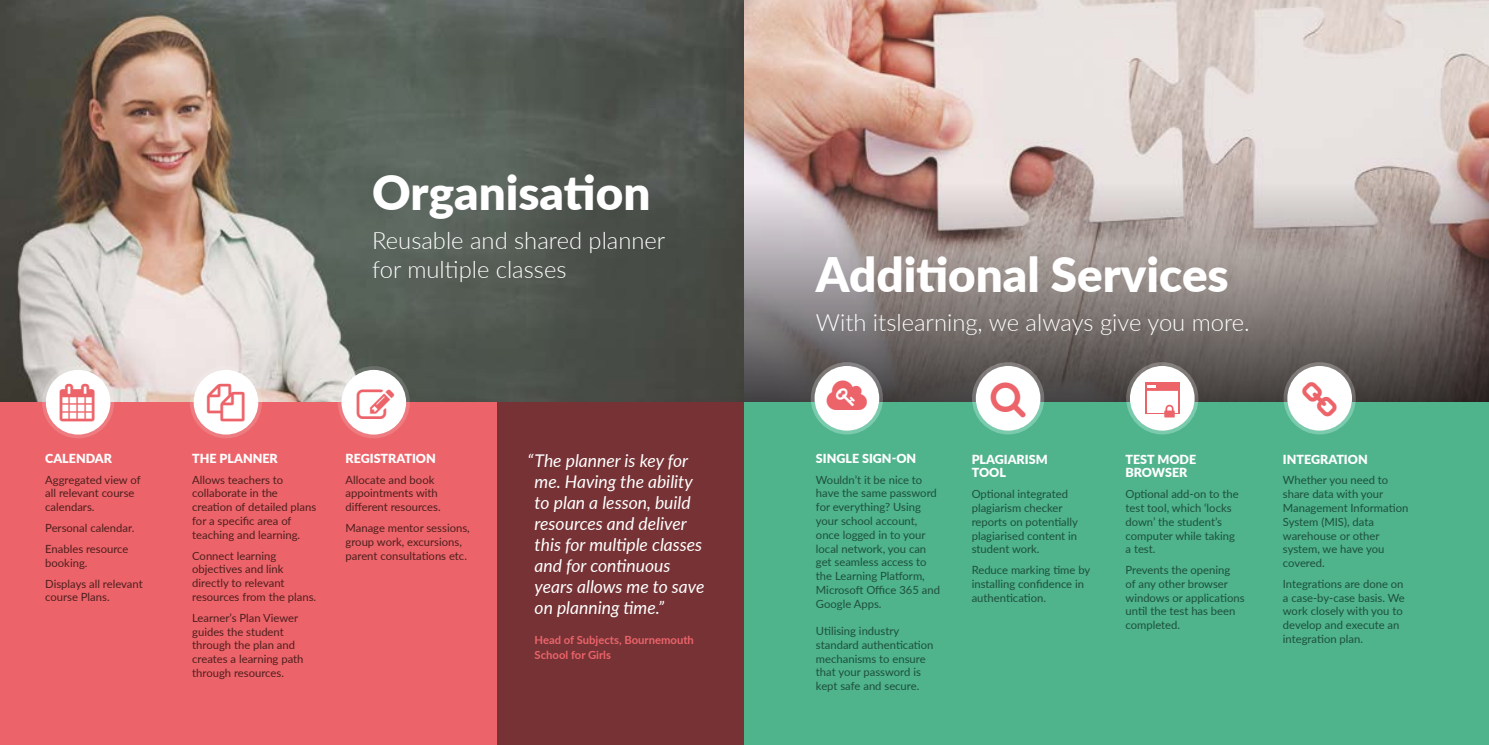
<style>
.page{position:relative;width:1489px;height:745px;background:#fff}
.page>*{position:absolute;margin:0;border:0;box-sizing:border-box;transform-origin:0 0}
.t1{font:900 47.5px "Lato";color:#fff}
.t2{font:300 23.75px/28.5px "Lato";color:#fff}
.t3{font:italic 17.5px/21px "Lato";color:#fff}
.t4{font:900 12.5px/13.8px "Lato";color:#fff}
.t5{font:11.25px/13.8px "Lato";color:#1d503d}
.t6{font:11.25px/13.8px "Lato";color:#4e1e1d}
.t7{font:700 11.25px/15px "Lato";color:#ec646a}
</style>
<div class="page">
<img style="left:0;top:0;width:744px;height:402px">
<div style="left:0;top:402px;width:744px;height:342px;background:#ec646a"></div>
<div style="left:497px;top:402px;width:247px;height:342px;background:#763235"></div>
<div style="left:46px;top:369px;width:64px;height:65px;background:#fff;border-radius:50%"></div>
<div style="left:42px;top:366px;width:72px;height:72px;border:4px solid #fff;border-radius:50%"></div>
<div style="left:341px;top:369px;width:65px;height:65px;background:#fff;border-radius:50%"></div>
<div style="left:338px;top:366px;width:72px;height:72px;border:4px solid #fff;border-radius:50%"></div>
<div style="left:194px;top:369px;width:64px;height:65px;background:#fff;border-radius:50%"></div>
<div style="left:190px;top:366px;width:72px;height:72px;border:4px solid #fff;border-radius:50%"></div>
<img style="left:744px;top:0;width:744px;height:182px">
<svg style="left:744px;top:182px;width:744px;height:220px;background:#8c827f"></svg>
<div style="left:744px;top:402px;width:744px;height:342px;background:#4fb38c"></div>
<div style="left:975px;top:366px;width:65px;height:64px;background:#fff;border-radius:50%"></div>
<div style="left:972px;top:362px;width:72px;height:72px;border:4px solid #fff;border-radius:50%"></div>
<div style="left:1129px;top:366px;width:65px;height:64px;background:#fff;border-radius:50%"></div>
<div style="left:1126px;top:362px;width:72px;height:72px;border:4px solid #fff;border-radius:50%"></div>
<svg style="left:1145px;top:382px;width:34px;height:35px"></svg>
<div style="left:1287px;top:366px;width:64px;height:64px;background:#fff;border-radius:50%"></div>
<div style="left:1283px;top:362px;width:72px;height:72px;border:4px solid #fff;border-radius:50%"></div>
<div style="left:814px;top:366px;width:65px;height:64px;background:#fff;border-radius:50%"></div>
<div style="left:810px;top:362px;width:73px;height:72px;border:4px solid #fff;border-radius:50%"></div>
<h1 class="t1" style="left:372px;top:157px;width:280px">Organisation</h1>
<h2 class="t2" style="left:372px;top:225px;width:294px">Reusable and shared planner for multiple classes</h2>
<p class="t4" style="left:45px;top:450px;width:68px">CALENDAR</p>
<p class="t6" style="left:45px;top:472px;width:97px">Aggregated view of all relevant course calendars.</p>
<p class="t6" style="left:45px;top:516px;width:91px;line-height:20.9px">Personal calendar.<br>Enables resource</p>
<p class="t6" style="left:45px;top:551px;width:99px;line-height:20.9px">booking.<br>Displays all relevant</p>
<p class="t6" style="left:45px;top:589px;width:66px">course Plans.</p>
<p class="t4" style="left:192px;top:450px;width:87px">THE PLANNER</p>
<p class="t6" style="left:192px;top:472px;width:126px">Allows teachers to collaborate in the creation of detailed plans for a specific area of teaching and learning.</p>
<p class="t6" style="left:192px;top:548px;width:125px">Connect learning objectives and link directly to relevant resources from the plans.</p>
<p class="t6" style="left:192px;top:610px;width:113px">Learner’s Plan Viewer guides the student through the plan and creates a learning path through resources.</p>
<p class="t4" style="left:345px;top:450px;width:92px">REGISTRATION</p>
<p class="t6" style="left:345px;top:472px;width:97px">Allocate and book appointments with different resources.</p>
<p class="t6" style="left:345px;top:520px;width:126px">Manage mentor sessions, group work, excursions, parent consultations etc.</p>
<h3 class="t3" style="left:534px;top:449px;width:171px;text-indent:-7px">“The planner is key for me. Having the ability to plan a lesson, build resources and deliver this for multiple classes and for continuous years allows me to save on planning time.”</h3>
<p class="t7" style="left:534px;top:631px;width:161px">Head of Subjects, Bournemouth<br>School for Girls</p>
<h1 class="t1" style="left:816px;top:239px;width:414px">Additional Services</h1>
<h2 class="t2" style="left:816px;top:307px;width:435px">With itslearning, we always give you more.</h2>
<p class="t4" style="left:816px;top:450px;width:102px">SINGLE SIGN-ON</p>
<p class="t5" style="left:816px;top:472px;width:126px">Wouldn’t it be nice to have the same password for everything? Using your school account, once logged in to your local network, you can get seamless access to the Learning Platform,<br>Microsoft Office 365 and<br>Google Apps.</p>
<p class="t5" style="left:816px;top:623px;width:119px">Utilising industry standard authentication mechanisms to ensure that your password is kept safe and secure.</p>
<p class="t4" style="left:971px;top:451px;width:77px">PLAGIARISM<br>TOOL</p>
<p class="t5" style="left:971px;top:486px;width:108px">Optional integrated plagiarism checker reports on potentially plagiarised content in student work.</p>
<p class="t5" style="left:971px;top:562px;width:120px">Reduce marking time by installing confidence in authentication.</p>
<p class="t4" style="left:1125px;top:451px;width:72px">TEST MODE<br>BROWSER</p>
<p class="t5" style="left:1125px;top:486px;width:115px">Optional add-on to the test tool, which ‘locks down’ the student’s computer while taking a test.</p>
<p class="t5" style="left:1125px;top:562px;width:120px">Prevents the opening<br>of any other browser windows or applications until the test has been completed.</p>
<p class="t4" style="left:1282px;top:451px;width:86px">INTEGRATION</p>
<p class="t5" style="left:1282px;top:472px;width:127px">Whether you need to share data with your<br>Management Information<br>System (MIS), data warehouse or other system, we have you covered.</p>
<p class="t5" style="left:1282px;top:576px;width:123px">Integrations are done on a case-by-case basis. We work closely with you to develop and execute an integration plan.</p>
</div>
